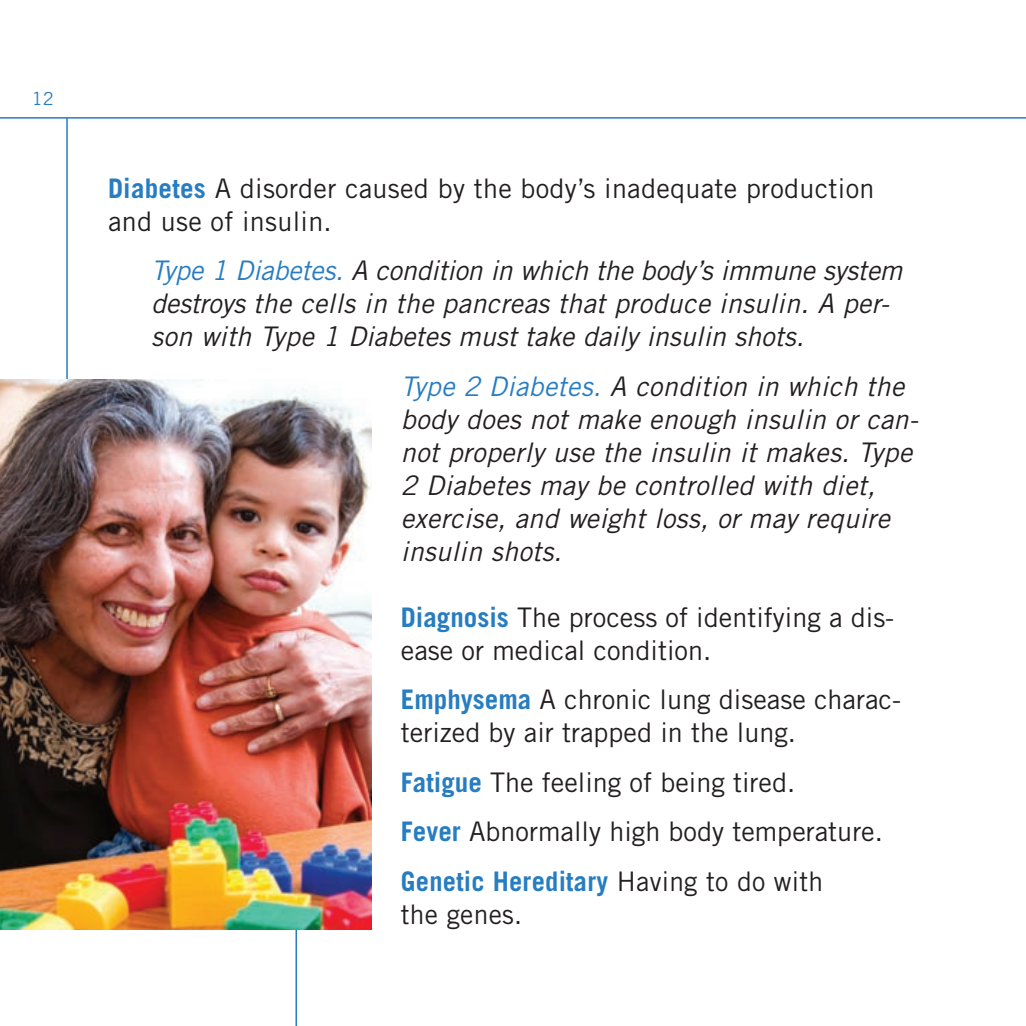
<style>
.page{position:relative;width:1026px;height:1026px;background:#fff}
.page>*{position:absolute;margin:0;border:0;box-sizing:border-box;transform-origin:0 0}
.t1{font:italic 27px/33px "Trade Gothic LT Std";letter-spacing:.01em;color:#231f20}
.t2{font:27px/33px "Trade Gothic LT Std";color:#231f20}
.t3{font:18px "Trade Gothic LT Std";color:#277dc1}
.s1{font-weight:700;color:#277dc1}
.s2{color:#277dc1}
</style>
<div class="page">
<hr style="left:0;top:117px;width:1026px;height:2px;background:#277dc1">
<hr style="left:296px;top:633px;width:1px;height:393px;background:#277dc1">
<hr style="left:66px;top:118px;width:2px;height:395px;background:#277dc1">
<img style="left:0;top:380px;width:371px;height:550px">
<p class="t3" style="left:32px;top:88px;width:23px">12</p>
<p class="t2" style="left:108px;top:172px;width:768px"><span class="s1">Diabetes</span> A disorder caused by the body’s inadequate production and use of insulin.</p>
<p class="t1" style="left:151px;top:255px;width:753px"><span class="s2">Type 1 Diabetes.</span> A condition in which the body’s immune system destroys the cells in the pancreas that produce insulin. A per&shy;son with Type 1 Diabetes must take daily insulin shots.</p>
<p class="t1" style="left:401px;top:370px;width:519px"><span class="s2">Type 2 Diabetes.</span> A condition in which the body does not make enough insulin or can&shy;not properly use the insulin it makes. Type 2 Diabetes may be controlled with diet, exercise, and weight loss, or may require insulin shots.</p>
<p class="t2" style="left:401px;top:601px;width:495px"><span class="s1">Diagnosis</span> The process of identifying a dis&shy;ease or medical condition.</p>
<p class="t2" style="left:401px;top:683px;width:502px"><span class="s1">Emphysema</span> A chronic lung disease charac&shy;terized by air trapped in the lung.</p>
<p class="t2" style="left:401px;top:757px;width:484px;line-height:49.5px"><span class="s1">Fatigue</span> The feeling of being tired.<br><span class="s1">Fever</span> Abnormally high body temperature.<br><span class="s1">Genetic Hereditary</span> Having to do with</p>
<p class="t2" style="left:401px;top:898px;width:123px">the genes.</p>
</div>
